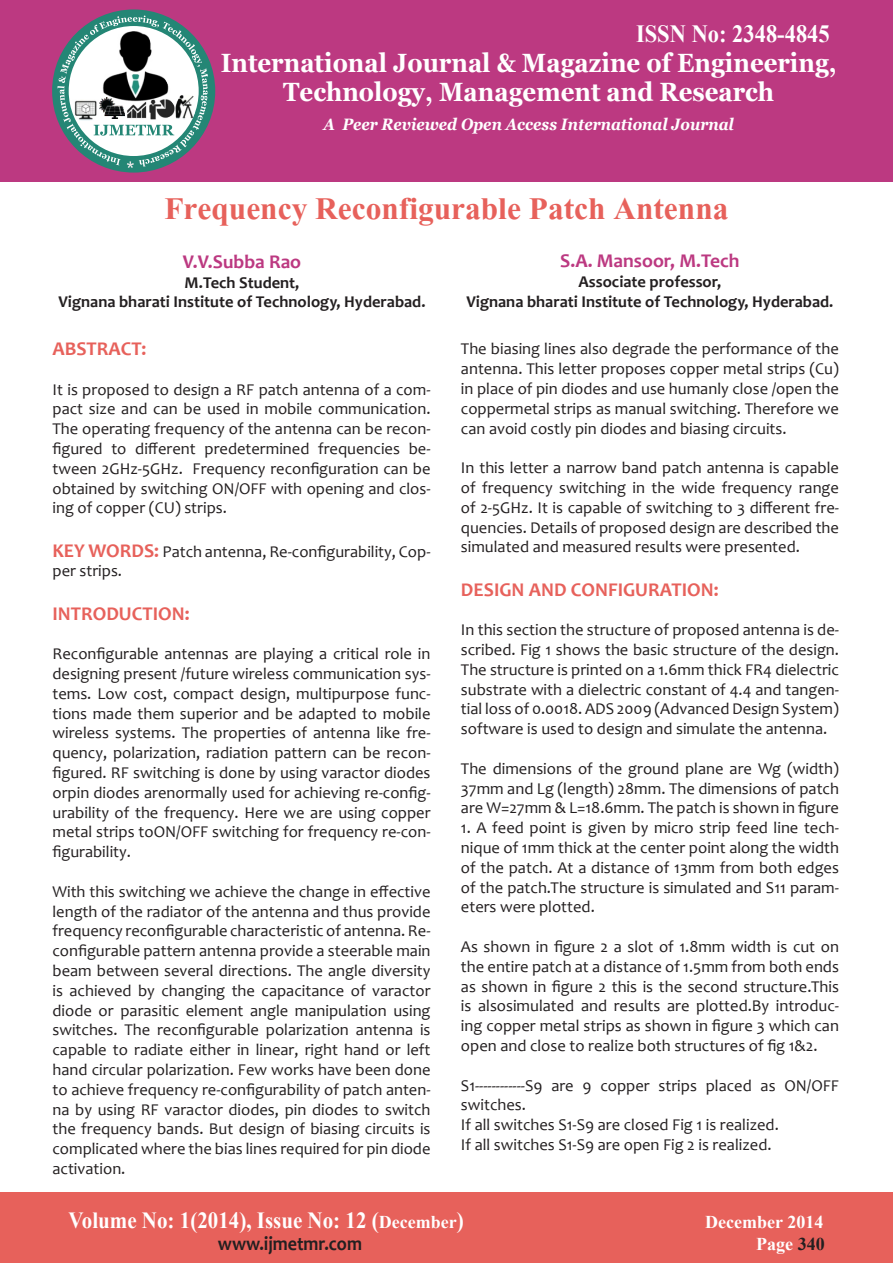
<style>
.page{position:relative;width:893px;height:1263px;background:#fff}
.page>*{position:absolute;margin:0;border:0;box-sizing:border-box;transform-origin:0 0}
.t1{font:700 39px "Aparajita";color:#e7615b}
.t2{font:700 26.4px "Georgia";color:#fff;scale:.91 1}
.t3{font:700 24.75px "Times New Roman";color:#fff;scale:.91 1}
.t4{font:700 23.1px "Times New Roman";color:#fff;scale:.91 1}
.t5{font:700 19.8px "Candara";color:#231f20;scale:.91 1}
.t6{font:700 19.5px "Candara";color:#e7615b}
.t7{font:700 19.5px "Candara";color:#bc3981}
.t8{font:700 18px "Times New Roman";color:#fff}
.t9{font:16.5px/19.8px "Candara";color:#231f20;text-align:justify}
.t10{font:700 16.5px "Candara";color:#231f20}
.t11{font:italic 700 16.5px "Georgia";color:#fff;scale:.91 1}
.s1{font-weight:700;font-size:19.5px;color:#e7615b}
.s2{font-size:18px}
.s3{color:#231f20}
</style>
<div class="page">
<div style="left:0;top:1193px;width:893px;height:70px;background:#e7615b"></div>
<div style="left:0;top:0;width:893px;height:182px;background:#bc3981"></div>
<div style="left:52px;top:9px;width:163px;height:164px;background:#248675;border-radius:50%"></div>
<svg style="left:58px;top:16px;width:150px;height:152px"></svg>
<img style="left:148px;top:98px;width:27px;height:23px">
<img style="left:175px;top:95px;width:21px;height:25px">
<img style="left:100px;top:30px;width:72px;height:74px">
<img style="left:73px;top:99px;width:26px;height:22px">
<img style="left:100px;top:98px;width:25px;height:21px">
<p class="t3" style="left:636px;top:16px;width:214px">ISSN No: 2348-4845</p>
<p class="t2" style="left:221px;top:46px;width:678px">International Journal &amp; Magazine of Engineering,</p>
<p class="t2" style="left:283px;top:75px;width:541px">Technology, Management and Research</p>
<p class="t11" style="left:323px;top:113px;width:452px">A Peer Reviewed Open Access International Journal</p>
<p class="t1" style="left:164px;top:190px;width:566px">Frequency Reconfigurable Patch Antenna</p>
<p class="t7" style="left:183px;top:249px;width:120px">V.V.Subba Rao</p>
<p class="t10" style="left:185px;top:272px;width:116px">M.Tech Student,</p>
<p class="t10" style="left:58px;top:292px;width:368px">Vignana bharati Institute of Technology, Hyderabad.</p>
<p class="t6" style="left:52px;top:336px;width:95px">ABSTRACT:</p>
<p class="t9" style="left:52px;top:379px;width:380px">It is proposed to design a RF patch antenna of a com&shy;pact size and can be used in mobile communication.<br>The operating frequency of the antenna can be recon&shy;figured to different predetermined frequencies be&shy;tween 2GHz-5GHz. Frequency reconfiguration can be obtained by switching ON/OFF with opening and clos&shy;ing of copper (CU) strips.</p>
<p class="t9" style="left:52px;top:541px;width:380px"><span class="s1">KEY WORDS:</span> Patch antenna, Re-configurability, Cop&shy;per strips.</p>
<p class="t6" style="left:52px;top:601px;width:139px">INTRODUCTION:</p>
<p class="t9" style="left:52px;top:644px;width:380px">Reconfigurable antennas are playing a critical role in designing present /future wireless communication sys&shy;tems. Low cost, compact design, multipurpose func&shy;tions made them superior and be adapted to mobile wireless systems. The properties of antenna like fre&shy;quency, polarization, radiation pattern can be recon&shy;figured. RF switching is done by using varactor diodes orpin diodes arenormally used for achieving re-config&shy;urability of the frequency. Here we are using copper metal strips toON/OFF switching for frequency re-con&shy;figurability.</p>
<p class="t9" style="left:52px;top:881px;width:380px">With this switching we achieve the change in effective length of the radiator of the antenna and thus provide frequency reconfigurable characteristic of antenna. Re&shy;configurable pattern antenna provide a steerable main beam between several directions. The angle diversity is achieved by changing the capacitance of varactor diode or parasitic element angle manipulation using switches. The reconfigurable polarization antenna is capable to radiate either in linear, right hand or left hand circular polarization. Few works have been done to achieve frequency re-configurability of patch anten&shy;na by using RF varactor diodes, pin diodes to switch the frequency bands. But design of biasing circuits is complicated where the bias lines required for pin diode activation.</p>
<p class="t7" style="left:560px;top:249px;width:181px">S.A. Mansoor, M.Tech</p>
<p class="t10" style="left:578px;top:271px;width:144px">Associate professor,</p>
<p class="t10" style="left:466px;top:291px;width:368px">Vignana bharati Institute of Technology, Hyderabad.</p>
<p class="t9" style="left:461px;top:339px;width:379px">The biasing lines also degrade the performance of the antenna. This letter proposes copper metal strips (Cu) in place of pin diodes and use humanly close /open the coppermetal strips as manual switching. Therefore we can avoid costly pin diodes and biasing circuits.</p>
<p class="t9" style="left:461px;top:458px;width:380px">In this letter a narrow band patch antenna is capable of frequency switching in the wide frequency range of 2-5GHz. It is capable of switching to 3 different fre&shy;quencies. Details of proposed design are described the simulated and measured results were presented.</p>
<p class="t6" style="left:461px;top:577px;width:259px">DESIGN AND CONFIGURATION:</p>
<p class="t9" style="left:461px;top:620px;width:380px">In this section the structure of proposed antenna is de&shy;scribed. Fig 1 shows the basic structure of the design.<br>The structure is printed on a 1.6mm thick FR4 dielectric substrate with a dielectric constant of 4.4 and tangen&shy;tial loss of 0.0018. ADS 2009 (Advanced Design System) software is used to design and simulate the antenna.</p>
<p class="t9" style="left:461px;top:758px;width:380px">The dimensions of the ground plane are Wg (width)<br>37mm and Lg (length) 28mm. The dimensions of patch are W=27mm &amp; L=18.6mm. The patch is shown in figure</p>
<p class="t9" style="left:461px;top:818px;width:380px">1. A feed point is given by micro strip feed line tech&shy;nique of 1mm thick at the center point along the width of the patch. At a distance of 13mm from both edges of the patch.The structure is simulated and S11 param&shy;eters were plotted.</p>
<p class="t9" style="left:461px;top:936px;width:380px">As shown in figure 2 a slot of 1.8mm width is cut on the entire patch at a distance of 1.5mm from both ends as shown in figure 2 this is the second structure.This is alsosimulated and results are plotted.By introduc&shy;ing copper metal strips as shown in figure 3 which can open and close to realize both structures of fig 1&amp;2.</p>
<p class="t9" style="left:461px;top:1075px;width:379px">S1------------S9 are 9 copper strips placed as ON/OFF switches.</p>
<p class="t9" style="left:461px;top:1115px;width:319px">If all switches S1-S9 are closed Fig 1 is realized.</p>
<p class="t9" style="left:461px;top:1134px;width:312px">If all switches S1-S9 are open Fig 2 is realized.</p>
<p class="t4" style="left:69px;top:1204px;width:436px">Volume No: 1(2014), Issue No: 12 (<span class="s2">December</span>)</p>
<p class="t8" style="left:705px;top:1210px;width:120px">December 2014</p>
<p class="t5" style="left:218px;top:1231px;width:160px">www.ijmetmr.com</p>
<p class="t8" style="left:756px;top:1231px;width:70px">Page <span class="s3">340</span></p>
</div>
